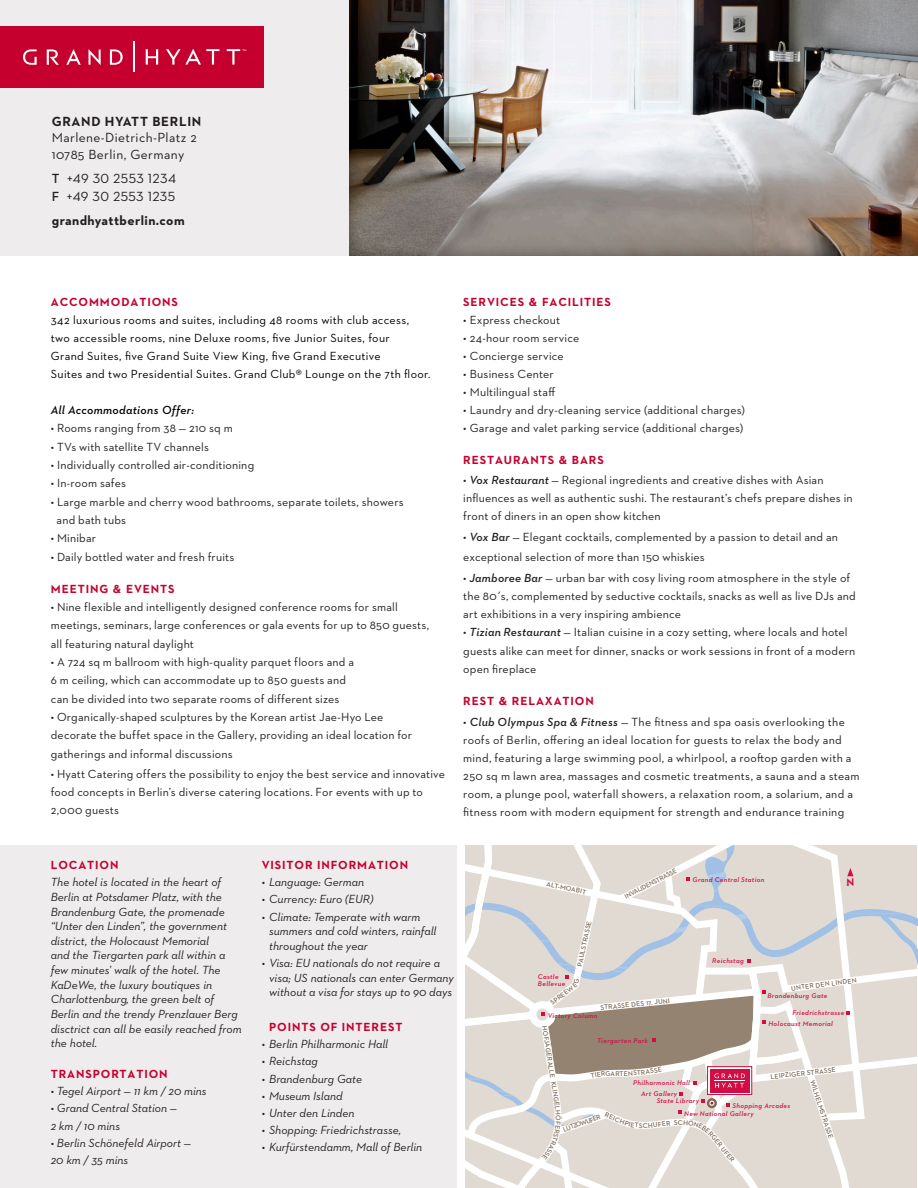
<style>
.page{position:relative;width:918px;height:1188px;background:#fff}
.page>*{position:absolute;margin:0;border:0;box-sizing:border-box;transform-origin:0 0}
.t1{font:13.5px/16.5px "Neutraface 2 Text";letter-spacing:.03em;color:#231f20}
.t2{font:700 13.5px "Neutraface 2 Text";letter-spacing:.03em;color:#231f20}
.t3{font:700 13.5px "Neutraface 2 Text";letter-spacing:.05em;color:#231f20}
.Text{font:12px/18px "Neutraface 2 Text";letter-spacing:.015em;color:#231f20}
.Text-2{font:italic 12px/14.7px "Neutraface 2 Text";color:#231f20}
.Text-3{font:12px/18px "Neutraface 2 Text";letter-spacing:.025em;color:#000}
.Text-4{font:700 12px "Neutraface 2 Text";letter-spacing:.075em;color:#c5002e}
.Text-5{font:italic 600 12px "Neutraface 2 Text";letter-spacing:.025em;color:#000}
.t4{font:700 11.1px "Neutraface 2 Text";color:#d20d44}
.t5{font:italic 600 6.9px/10.9px "Neutraface 2 Text";letter-spacing:.05em;color:#d20d44}
.t6{font:600 6.9px "Neutraface 2 Text";color:#7c6954}
.t7{font:600 6.9px "Neutraface 2 Text";color:#7c6954;scale:.96 1}
.s1{font-weight:600}
.s2{font-weight:700;color:#c5002e}
.s3{font-weight:600;font-style:italic}
</style>
<div class="page">
<div style="left:0;top:846px;width:457px;height:342px;background:#efecee"></div>
<div style="left:0;top:0;width:918px;height:256px;background:#efecee"></div>
<div style="left:0;top:26px;width:263px;height:62px;background:#c5002e"></div>
<hr style="left:133px;top:42px;width:1px;height:30px;background:#fff">
<svg style="left:23px;top:49px;width:100px;height:16px"></svg>
<svg style="left:146px;top:49px;width:12px;height:16px"></svg>
<svg style="left:166px;top:49px;width:80px;height:16px"></svg>
<img style="left:349px;top:0;width:569px;height:256px">
<svg style="left:465px;top:1163px;width:452px;height:25px;background:#e4dfd9"></svg>
<svg style="left:465px;top:846px;width:452px;height:317px;background:#dcd6d1"></svg>
<p class="t3" style="left:52px;top:112px;width:151px">GRAND HYATT BERLIN</p>
<p class="t1" style="left:52px;top:129px;width:146px">Marlene-Dietrich-Platz 2<br>10785 Berlin, Germany</p>
<p class="t1" style="left:52px;top:169px;width:126px;line-height:18px"><span class="s1">T</span> +49 30 2553 1234<br><span class="s1">F</span> +49 30 2553 1235</p>
<p class="t2" style="left:52px;top:211px;width:134px">grandhyattberlin.com</p>
<p class="Text-3" style="left:51px;top:292px;width:381px"><span class="s2">ACCOMMODATIONS<br></span>342 luxurious rooms and suites, including 48 rooms with club access, two accessible rooms, nine Deluxe rooms, five Junior Suites, four<br>Grand Suites, five Grand Suite View King, five Grand Executive<br>Suites and two Presidential Suites. Grand Club® Lounge on the 7th floor.</p>
<p class="Text-5" style="left:51px;top:402px;width:145px">All Accommodations Offer:</p>
<p class="Text" style="left:51px;top:419px;width:183px">• Rooms ranging from 38 — 210 sq m</p>
<p class="Text" style="left:51px;top:437px;width:160px">• TVs with satellite TV channels</p>
<p class="Text" style="left:51px;top:456px;width:205px">• Individually controlled air-conditioning</p>
<p class="Text" style="left:51px;top:474px;width:77px">• In-room safes</p>
<p class="Text" style="left:51px;top:492px;width:354px">• Large marble and cherry wood bathrooms, separate toilets, showers</p>
<p class="Text" style="left:56px;top:511px;width:71px">and bath tubs</p>
<p class="Text" style="left:51px;top:529px;width:47px">• Minibar</p>
<p class="Text" style="left:51px;top:547px;width:185px">• Daily bottled water and fresh fruits</p>
<p class="Text-4" style="left:51px;top:581px;width:125px">MEETING &amp; EVENTS</p>
<p class="Text" style="left:51px;top:598px;width:349px">• Nine flexible and intelligently designed conference rooms for small</p>
<p class="Text" style="left:51px;top:616px;width:380px">meetings, seminars, large conferences or gala events for up to 850 guests,</p>
<p class="Text" style="left:51px;top:634px;width:145px">all featuring natural daylight</p>
<p class="Text" style="left:51px;top:653px;width:305px">• A 724 sq m ballroom with high-quality parquet floors and a</p>
<p class="Text" style="left:51px;top:671px;width:297px">6 m ceiling, which can accommodate up to 850 guests and</p>
<p class="Text" style="left:51px;top:689px;width:290px">can be divided into two separate rooms of different sizes</p>
<p class="Text" style="left:51px;top:708px;width:334px">• Organically-shaped sculptures by the Korean artist Jae-Hyo Lee</p>
<p class="Text" style="left:51px;top:726px;width:363px">decorate the buffet space in the Gallery, providing an ideal location for</p>
<p class="Text" style="left:51px;top:744px;width:183px">gatherings and informal discussions</p>
<p class="Text" style="left:51px;top:765px;width:396px">• Hyatt Catering offers the possibility to enjoy the best service and innovative food concepts in Berlin’s diverse catering locations. For events with up to<br>2,000 guests</p>
<p class="Text-4" style="left:463px;top:294px;width:149px">SERVICES &amp; FACILITIES</p>
<p class="Text" style="left:463px;top:310px;width:98px">• Express checkout</p>
<p class="Text" style="left:463px;top:328px;width:118px">• 24-hour room service</p>
<p class="Text" style="left:463px;top:346px;width:102px">• Concierge service</p>
<p class="Text" style="left:463px;top:364px;width:92px">• Business Center</p>
<p class="Text" style="left:463px;top:382px;width:94px">• Multilingual staff</p>
<p class="Text" style="left:463px;top:400px;width:283px">• Laundry and dry-cleaning service (additional charges)</p>
<p class="Text" style="left:463px;top:418px;width:282px">• Garage and valet parking service (additional charges)</p>
<p class="Text-4" style="left:463px;top:452px;width:142px">RESTAURANTS &amp; BARS</p>
<p class="Text" style="left:463px;top:471px;width:391px">• <span class="s3">Vox Restaurant</span> — Regional ingredients and creative dishes with Asian influences as well as authentic sushi. The restaurant’s chefs prepare dishes in front of diners in an open show kitchen</p>
<p class="Text" style="left:463px;top:528px;width:376px">• <span class="s3">Vox Bar</span> — Elegant cocktails, complemented by a passion to detail and an</p>
<p class="Text" style="left:463px;top:548px;width:243px">exceptional selection of more than 150 whiskies</p>
<p class="Text" style="left:463px;top:569px;width:394px">• <span class="s3">Jamboree Bar</span> — urban bar with cosy living room atmosphere in the style of the 80´s, complemented by seductive cocktails, snacks as well as live DJs and art exhibitions in a very inspiring ambience</p>
<p class="Text" style="left:463px;top:623px;width:386px">• <span class="s3">Tizian Restaurant</span> — Italian cuisine in a cozy setting, where locals and hotel</p>
<p class="Text" style="left:463px;top:641px;width:394px">guests alike can meet for dinner, snacks or work sessions in front of a modern</p>
<p class="Text" style="left:463px;top:660px;width:75px">open fireplace</p>
<p class="Text-4" style="left:463px;top:693px;width:132px">REST &amp; RELAXATION</p>
<p class="Text" style="left:463px;top:712px;width:398px">• <span class="s3">Club Olympus Spa &amp; Fitness</span> — The fitness and spa oasis overlooking the roofs of Berlin, offering an ideal location for guests to relax the body and mind, featuring a large swimming pool, a whirlpool, a rooftop garden with a 250 sq m lawn area, massages and cosmetic treatments, a sauna and a steam room, a plunge pool, waterfall showers, a relaxation room, a solarium, and a fitness room with modern equipment for strength and endurance training</p>
<p class="Text-4" style="left:51px;top:857px;width:69px">LOCATION</p>
<p class="Text-2" style="left:51px;top:875px;width:192px">The hotel is located in the heart of Berlin at Potsdamer Platz, with the Brandenburg Gate, the promenade “Unter den Linden”, the government district, the Holocaust Memorial<br>and the Tiergarten park all within a few minutes’ walk of the hotel. The KaDeWe, the luxury boutiques in Charlottenburg, the green belt of Berlin and the trendy Prenzlauer Berg disctrict can all be easily reached from the hotel.</p>
<p class="Text-4" style="left:51px;top:1066px;width:118px">TRANSPORTATION</p>
<p class="Text-2" style="left:51px;top:1084px;width:157px">• Tegel Airport — 11 km / 20 mins</p>
<p class="Text-2" style="left:51px;top:1101px;width:128px">• Grand Central Station —</p>
<p class="Text-2" style="left:51px;top:1118px;width:71px">2 km / 10 mins</p>
<p class="Text-2" style="left:51px;top:1135px;width:142px">• Berlin Schönefeld Airport —</p>
<p class="Text-2" style="left:51px;top:1152px;width:79px">20 km / 35 mins</p>
<p class="Text-4" style="left:262px;top:857px;width:148px">VISITOR INFORMATION</p>
<p class="Text-2" style="left:262px;top:875px;width:104px">• Language: German</p>
<p class="Text-2" style="left:262px;top:892px;width:113px">• Currency: Euro (EUR)</p>
<p class="Text-2" style="left:269px;top:909px;width:169px;text-indent:-8px">• Climate: Temperate with warm summers and cold winters, rainfall throughout the year</p>
<p class="Text-2" style="left:269px;top:956px;width:186px;text-indent:-8px">• Visa: EU nationals do not require a visa; US nationals can enter Germany without a visa for stays up to 90 days</p>
<p class="Text-4" style="left:269px;top:1019px;width:135px">POINTS OF INTEREST</p>
<p class="Text-2" style="left:262px;top:1037px;width:128px">• Berlin Philharmonic Hall</p>
<p class="Text-2" style="left:262px;top:1054px;width:58px">• Reichstag</p>
<p class="Text-2" style="left:262px;top:1071px;width:102px">• Brandenburg Gate</p>
<p class="Text-2" style="left:262px;top:1088px;width:83px">• Museum Island</p>
<p class="Text-2" style="left:262px;top:1105px;width:94px">• Unter den Linden</p>
<p class="Text-2" style="left:262px;top:1123px;width:141px">• Shopping: Friedrichstrasse,</p>
<p class="Text-2" style="left:262px;top:1140px;width:162px">• Kurfürstendamm, Mall of Berlin</p>
<p class="t6" style="left:548px;top:880px;width:42px;rotate:11deg">ALT-MOABIT</p>
<p class="t6" style="left:575px;top:965px;width:48px;rotate:-78deg">PAULSTRASSE</p>
<p class="t7" style="left:623px;top:893px;width:61px;rotate:-27deg">INVALIDENSTRASSE</p>
<p class="t5" style="left:693px;top:875px;width:73px">Grand Central Station</p>
<p class="t5" style="left:712px;top:955px;width:33px">Reichstag</p>
<p class="t4" style="left:846px;top:875px;width:9px">N</p>
<p class="t5" style="left:538px;top:974px;width:29px;line-height:6.9px">Castle<br>Bellevue</p>
<p class="t6" style="left:791px;top:984px;width:67px;rotate:-7deg">UNTER DEN LINDEN</p>
<p class="t6" style="left:548px;top:1000px;width:33px;rotate:-37deg">SPREEWE</p>
<p class="t5" style="left:767px;top:990px;width:61px">Brandenburg Gate</p>
<p class="t6" style="left:600px;top:1003px;width:71px;rotate:-6deg">STRASSE DES 17. JUNI</p>
<p class="t5" style="left:793px;top:1007px;width:53px">Friedrichstrasse</p>
<p class="t5" style="left:548px;top:1010px;width:51px">Victory Column</p>
<p class="t5" style="left:769px;top:1018px;width:66px">Holocaust Memorial</p>
<p class="t6" style="left:549px;top:1025px;width:46px;rotate:81deg">HOFJÄGERAL</p>
<p class="t6" style="left:556px;top:1069px;width:24px;rotate:80deg">LE KLI</p>
<p class="t5" style="left:597px;top:1035px;width:52px">Tiergarten Park</p>
<p class="t5" style="left:641px;top:1077px;width:50px;text-indent:-8px">Philharmonic Hall<br>Art Gallery</p>
<p class="t5" style="left:657px;top:1095px;width:44px">State Library</p>
<p class="t6" style="left:770px;top:1072px;width:67px;rotate:-6deg">LEIPZIGER STRASSE</p>
<p class="t6" style="left:816px;top:1079px;width:62px;rotate:72deg">WILHELMSTRASSE</p>
<p class="t6" style="left:610px;top:1069px;width:19px;rotate:-1deg">ARTE</p>
<p class="t5" style="left:733px;top:1100px;width:59px">Shopping Arcades</p>
<p class="t5" style="left:684px;top:1108px;width:71px">New National Gallery</p>
<p class="t7" style="left:562px;top:1125px;width:42px;rotate:-19deg">LÜTZOWUFER</p>
<p class="t6" style="left:678px;top:1118px;width:7px">C</p>
</div>
